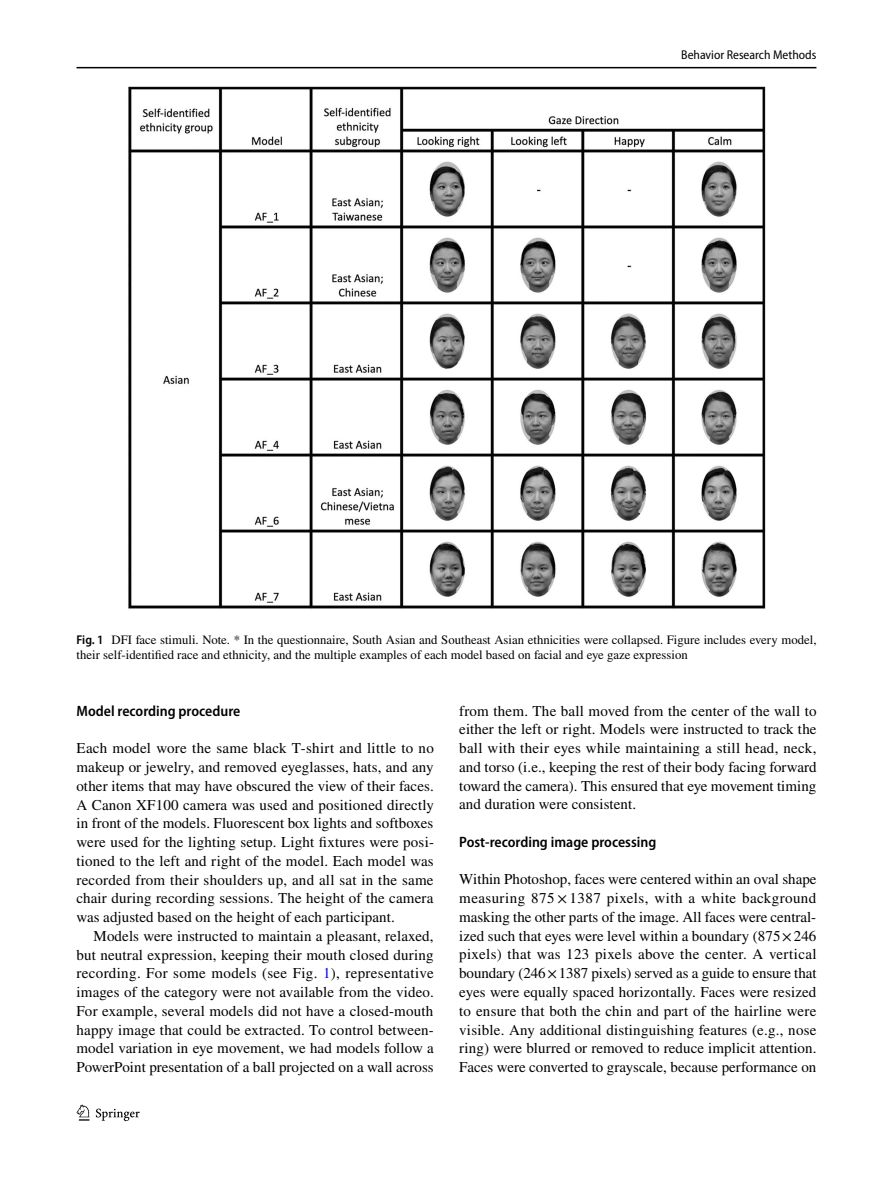
<style>
.page{position:relative;width:893px;height:1187px;background:#fff}
.page>*{position:absolute;margin:0;border:0;box-sizing:border-box;transform-origin:0 0}
.t1{font:15px/18.8px "STIX";letter-spacing:.005em;color:#000;text-align:justify}
.t2{font:600 semi-condensed 15px "Myriad Pro";color:#000}
.t3{font:12.75px/15px "STIX";color:#000}
.t4{font:semi-condensed 12.75px "Myriad Pro";color:#000}
.s1{font-family:"Myriad Pro";font-weight:600;font-stretch:semi-condensed}
.s2{color:#00f}
</style>
<div class="page">
<hr style="left:77px;top:67px;width:739px;height:1px;background:#000">
<svg style="left:77px;top:1104px;width:12px;height:16px"></svg>
<svg style="left:96px;top:1108px;width:44px;height:12px"></svg>
<img style="left:128px;top:87px;width:637px;height:522px">
<p class="t4" style="left:681px;top:48px;width:137px">Behavior Research Methods</p>
<p class="t3" style="left:77px;top:633px;width:741px"><span class="s1">Fig. 1</span> DFI face stimuli. Note. * In the questionnaire, South Asian and Southeast Asian ethnicities were collapsed. Figure includes every model, their self-identified race and ethnicity, and the multiple examples of each model based on facial and eye gaze expression</p>
<p class="t2" style="left:77px;top:702px;width:165px">Model recording procedure</p>
<p class="t1" style="left:77px;top:739px;width:359px">Each model wore the same black T-shirt and little to no makeup or jewelry, and removed eyeglasses, hats, and any other items that may have obscured the view of their faces.<br>A Canon XF100 camera was used and positioned directly in front of the models. Fluorescent box lights and softboxes were used for the lighting setup. Light fixtures were posi&shy;tioned to the left and right of the model. Each model was recorded from their shoulders up, and all sat in the same chair during recording sessions. The height of the camera was adjusted based on the height of each participant.</p>
<p class="t1" style="left:77px;top:927px;width:359px;text-indent:17px">Models were instructed to maintain a pleasant, relaxed, but neutral expression, keeping their mouth closed during recording. For some models (see Fig. <span class="s2">1</span>), representative images of the category were not available from the video.<br>For example, several models did not have a closed-mouth happy image that could be extracted. To control between&shy;model variation in eye movement, we had models follow a PowerPoint presentation of a ball projected on a wall across</p>
<p class="t1" style="left:459px;top:702px;width:359px">from them. The ball moved from the center of the wall to either the left or right. Models were instructed to track the ball with their eyes while maintaining a still head, neck, and torso (i.e., keeping the rest of their body facing forward toward the camera). This ensured that eye movement timing and duration were consistent.</p>
<p class="t2" style="left:459px;top:833px;width:199px">Post‑recording image processing</p>
<p class="t1" style="left:459px;top:871px;width:359px">Within Photoshop, faces were centered within an oval shape measuring 875 × 1387 pixels, with a white background masking the other parts of the image. All faces were central&shy;ized such that eyes were level within a boundary (875×246 pixels) that was 123 pixels above the center. A vertical boundary (246×1387 pixels) served as a guide to ensure that eyes were equally spaced horizontally. Faces were resized to ensure that both the chin and part of the hairline were visible. Any additional distinguishing features (e.g., nose ring) were blurred or removed to reduce implicit attention.<br>Faces were converted to grayscale, because performance on</p>
</div>
